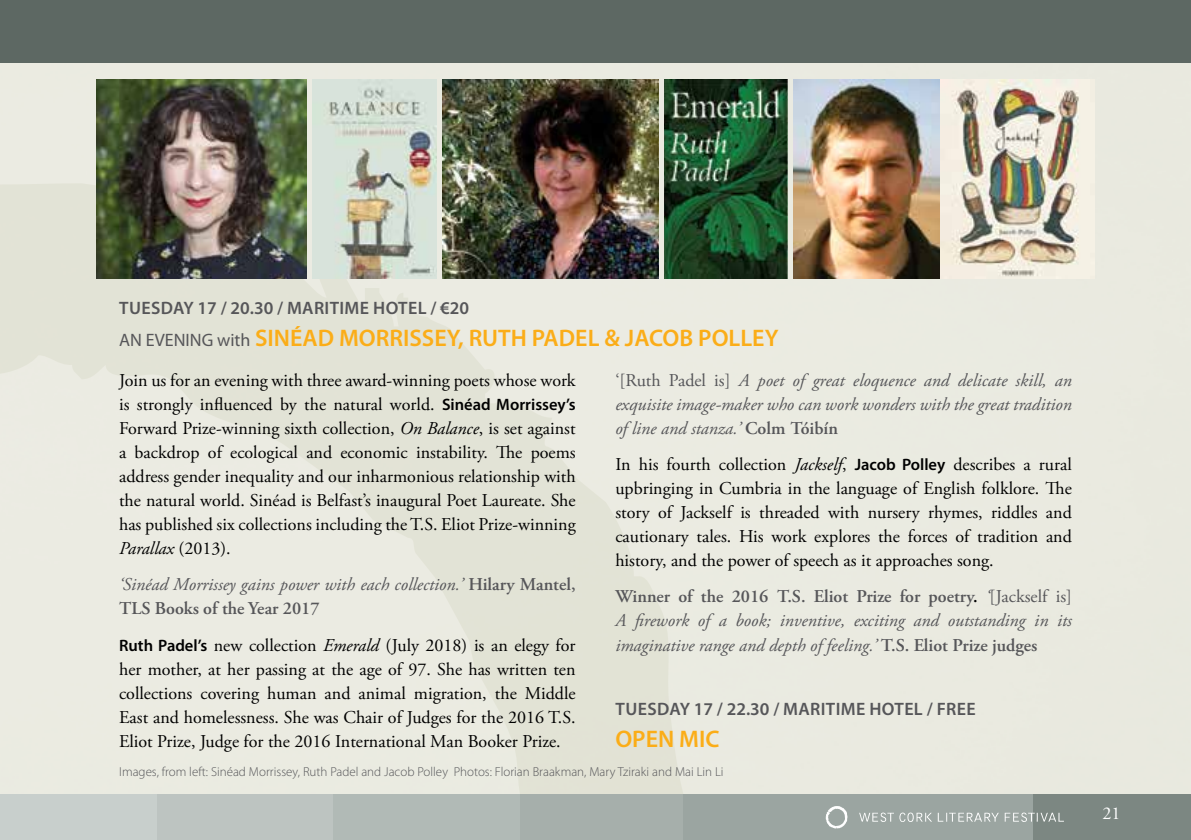
<style>
.page{position:relative;width:1191px;height:840px;background:#fff}
.page>*{position:absolute;margin:0;border:0;box-sizing:border-box;transform-origin:0 0}
.t1{font:600 24px "Myriad Pro";color:#fbad18}
.t2{font:18px/24px "Adobe Garamond Pro";color:#000;text-align:justify}
.t3{font:italic 18px/24px "Adobe Garamond Pro";color:#565659;text-align:justify}
.t4{font:600 18px "Myriad Pro";letter-spacing:.02em;color:#565659}
.t5{font:18px "Adobe Garamond Pro";color:#fff}
.t6{font:300 13px "Myriad Pro";color:#565659}
.s1{font-weight:400;font-size:18px;color:#565659}
.s2{font-family:"Myriad Pro";font-weight:600;font-size:16.4px}
.s3{font-style:italic}
.s4{font-weight:600;font-style:normal}
.s5{font-style:normal}
.s6{font-weight:600;font-style:normal;color:#000}
</style>
<div class="page">
<div style="left:0;top:62px;width:1191px;height:732px;background:#eaeae0"></div>
<img style="left:0;top:183px;width:696px;height:611px">
<div style="left:0;top:794px;width:158px;height:45px;background:#c8cfcc"></div>
<div style="left:158px;top:794px;width:175px;height:45px;background:#bdc4c1"></div>
<div style="left:333px;top:794px;width:187px;height:45px;background:#b1bab6"></div>
<div style="left:520px;top:794px;width:163px;height:45px;background:#a6afab"></div>
<div style="left:683px;top:794px;width:175px;height:45px;background:#9ba5a1"></div>
<div style="left:858px;top:794px;width:175px;height:45px;background:#9ba5a1"></div>
<div style="left:1033px;top:794px;width:158px;height:45px;background:#7c8782"></div>
<img style="left:825px;top:806px;width:22px;height:22px">
<div style="left:0;top:0;width:1191px;height:62px;background:#5d6863"></div>
<img style="left:97px;top:79px;width:209px;height:199px">
<img style="left:793px;top:79px;width:301px;height:199px">
<img style="left:443px;top:79px;width:215px;height:199px">
<img style="left:664px;top:79px;width:123px;height:199px">
<img style="left:312px;top:79px;width:125px;height:199px">
<p class="t4" style="left:119px;top:296px;width:351px">TUESDAY 17 / 20.30 / MARITIME HOTEL / €20</p>
<h1 class="t1" style="left:119px;top:323px;width:661px"><span class="s1">AN EVENING with</span> SINÉAD MORRISSEY, RUTH PADEL &amp; JACOB POLLEY</h1>
<p class="t2" style="left:119px;top:369px;width:458px">Join us for an evening with three award-winning poets whose work is strongly influenced by the natural world. <span class="s2">Sinéad Morrissey’s </span>Forward Prize-winning sixth collection, <span class="s3">On Balance</span>, is set against a backdrop of ecological and economic instability. The poems address gender inequality and our inharmonious relationship with the natural world. Sinéad is Belfast’s inaugural Poet Laureate. She has published six collections including the T.S. Eliot Prize-winning <span class="s3">Parallax</span> (2013).</p>
<p class="t3" style="left:119px;top:573px;width:458px">‘Sinéad Morrissey gains power with each collection.’ <span class="s4">Hilary Mantel,<br>TLS Books of the Year 2017</span></p>
<p class="t2" style="left:119px;top:633px;width:458px"><span class="s2">Ruth Padel’s</span> new collection <span class="s3">Emerald</span> (July 2018) is an elegy for her mother, at her passing at the age of 97. She has written ten collections covering human and animal migration, the Middle East and homelessness. She was Chair of Judges for the 2016 T.S.<br>Eliot Prize, Judge for the 2016 International Man Booker Prize.</p>
<p class="t3" style="left:615px;top:369px;width:458px"><span class="s5">‘[Ruth Padel is]</span> A poet of great eloquence and delicate skill, an exquisite image-maker who can work wonders with the great tradition of line and stanza.’ <span class="s4">Colm Tóibín</span></p>
<p class="t2" style="left:615px;top:453px;width:458px">In his fourth collection <span class="s3">Jackself</span>, <span class="s2">Jacob Polley</span> describes a rural upbringing in Cumbria in the language of English folklore. The story of Jackself is threaded with nursery rhymes, riddles and cautionary tales. His work explores the forces of tradition and history, and the power of speech as it approaches song.</p>
<p class="t3" style="left:615px;top:585px;width:458px"><span class="s4">Winner of the 2016 T.S. Eliot Prize for poetry</span><span class="s6">.</span> ‘<span class="s5">[Jackself is] </span>A firework of a book; inventive, exciting and outstanding in its imaginative range and depth of feeling.’ <span class="s4">T.S. Eliot Prize judges</span></p>
<p class="t4" style="left:615px;top:696px;width:362px">TUESDAY 17 / 22.30 / MARITIME HOTEL / FREE</p>
<h1 class="t1" style="left:615px;top:722px;width:106px">OPEN MIC</h1>
<p class="t6" style="left:119px;top:763px;width:606px">Images, from left: Sinéad Morrissey, Ruth Padel and Jacob Polley Photos: Florian Braakman, Mary Tziraki and Mai Lin Li</p>
<p class="t5" style="left:1102px;top:802px;width:19px">21</p>
</div>
